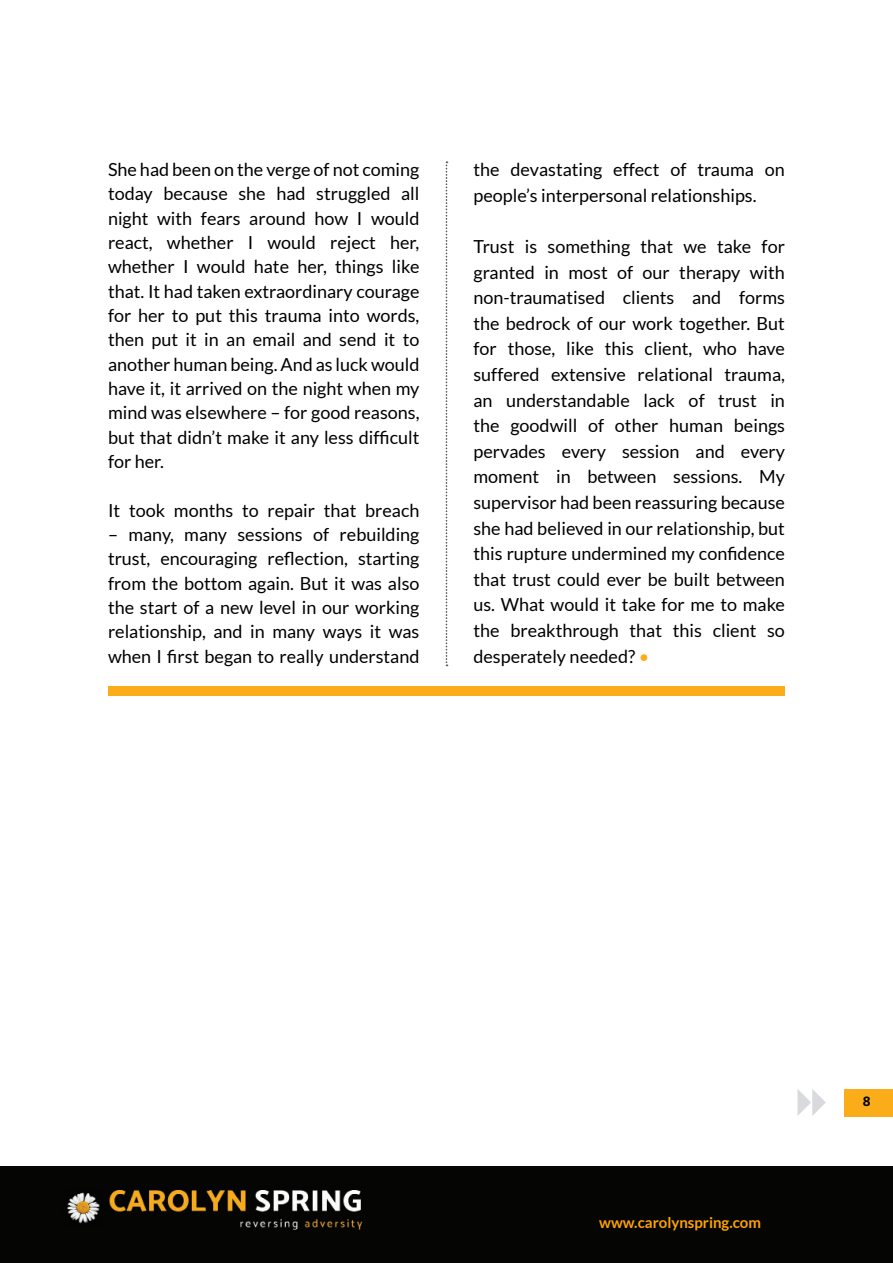
<style>
.page{position:relative;width:893px;height:1263px;background:#fff}
.page>*{position:absolute;margin:0;border:0;box-sizing:border-box;transform-origin:0 0}
.Body{font:18px/24.3px "Lato";color:#000;text-align:justify}
.t1{font:700 15px "Lato";color:#ffa300}
.t2{font:700 15px "Mukta";color:#000}
.s1{color:#faad19}
</style>
<div class="page">
<div style="left:0;top:1166px;width:893px;height:97px;background:#050504"></div>
<img style="left:67px;top:1190px;width:296px;height:40px">
<svg style="left:797px;top:1089px;width:29px;height:27px"></svg>
<div style="left:844px;top:1089px;width:49px;height:27px;background:#faad19"></div>
<svg style="left:446px;top:162px;width:1px;height:504px"></svg>
<div style="left:108px;top:687px;width:677px;height:9px;background:#faad19"></div>
<p class="Body" style="left:108px;top:157px;width:313px">She had been on the verge of not coming today because she had struggled all night with fears around how I would react, whether I would reject her, whether I would hate her, things like that. It had taken extraordinary courage for her to put this trauma into words, then put it in an email and send it to another human being. And as luck would have it, it arrived on the night when my mind was elsewhere – for good reasons, but that didn’t make it any less difficult for her.</p>
<p class="Body" style="left:108px;top:498px;width:313px">It took months to repair that breach</p>
<p class="Body" style="left:108px;top:522px;width:313px">– many, many sessions of rebuilding trust, encouraging reflection, starting from the bottom again. But it was also the start of a new level in our working relationship, and in many ways it was when I first began to really understand</p>
<p class="Body" style="left:473px;top:157px;width:313px;line-height:25.7px">the devastating effect of trauma on people’s interpersonal relationships.</p>
<p class="Body" style="left:473px;top:233px;width:313px;line-height:25.7px">Trust is something that we take for granted in most of our therapy with non-traumatised clients and forms the bedrock of our work together. But for those, like this client, who have suffered extensive relational trauma, an understandable lack of trust in the goodwill of other human beings pervades every session and every moment in between sessions. My supervisor had been reassuring because she had believed in our relationship, but this rupture undermined my confidence that trust could ever be built between us. What would it take for me to make the breakthrough that this client so desperately needed? <span class="s1">•</span></p>
<p class="t1" style="left:599px;top:1214px;width:163px">www.carolynspring.com</p>
<p class="t2" style="left:863px;top:1092px;width:9px">8</p>
</div>
